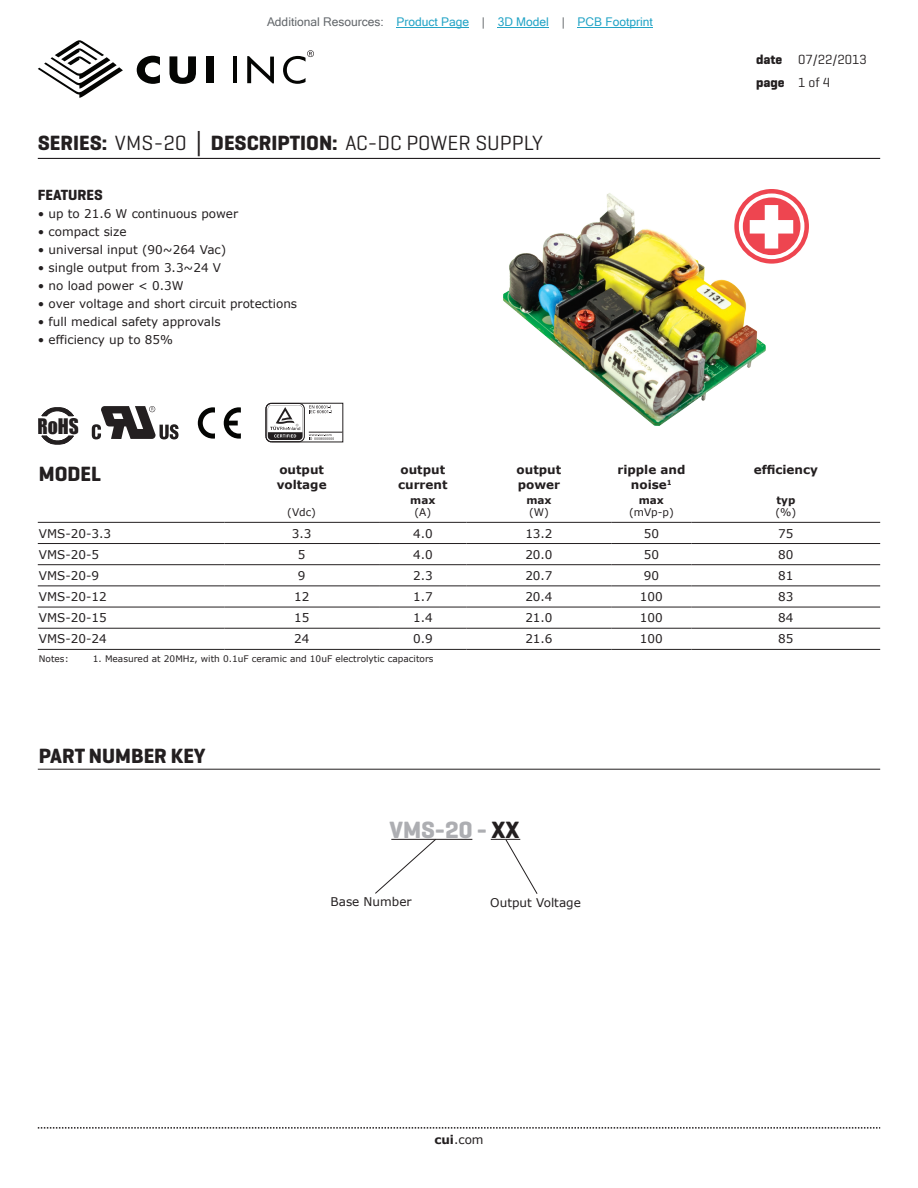
<style>
.page{position:relative;width:918px;height:1188px;background:#fff}
.page>*{position:absolute;margin:0;border:0;box-sizing:border-box;transform-origin:0 0}
.t1{font:700 24px "Geogrotesque";color:#adaeb2}
.t2{font:21px "Geogrotesque";color:#231f20}
.t3{font:700 21px "Geogrotesque";color:#231f20}
.t4{font:19.65px "Impact";color:#231f20}
.t5{font:700 15px "Geogrotesque";color:#231f20}
.t6{font:13.5px/22.5px "Geogrotesque";color:#231f20}
.t7{font:12px "Verdana";color:#231f20}
.t8{font:700 12px/14.4px "Verdana";color:#231f20}
.t9{font:12px "Microsoft Sans Serif";color:#23a4c6}
.t10{font:10.5px "Verdana";color:#231f20}
.t11{font:700 10.5px "Verdana";color:#231f20}
.t12{font:9px "Verdana";color:#231f20}
.s1{color:#63676b}
.s2{font-weight:700}
.s3{font-family:"Verdana";font-weight:700}
.s4{color:#231f20}
</style>
<div class="page">
<hr style="left:38px;top:158px;width:842px;height:1px;background:#231f20">
<svg style="left:38px;top:40px;width:85px;height:58px"></svg>
<hr style="left:233px;top:56px;width:3px;height:27px;background:#040503">
<svg style="left:247px;top:56px;width:27px;height:27px"></svg>
<svg style="left:137px;top:56px;width:23px;height:28px"></svg>
<svg style="left:169px;top:56px;width:27px;height:28px"></svg>
<div style="left:206px;top:56px;width:8px;height:27px;background:#040503"></div>
<svg style="left:283px;top:50px;width:31px;height:34px"></svg>
<svg style="left:38px;top:1127px;width:842px;height:2px"></svg>
<hr style="left:38px;top:522px;width:186px;height:1px;background:#231f20">
<hr style="left:224px;top:522px;width:155px;height:1px;background:#231f20">
<hr style="left:379px;top:522px;width:88px;height:1px;background:#231f20">
<hr style="left:611px;top:522px;width:81px;height:1px;background:#231f20">
<hr style="left:38px;top:543px;width:186px;height:1px;background:#231f20">
<hr style="left:224px;top:543px;width:155px;height:1px;background:#231f20">
<hr style="left:379px;top:543px;width:88px;height:1px;background:#231f20">
<hr style="left:611px;top:543px;width:81px;height:1px;background:#231f20">
<hr style="left:38px;top:586px;width:186px;height:1px;background:#231f20">
<hr style="left:38px;top:607px;width:186px;height:1px;background:#231f20">
<hr style="left:38px;top:628px;width:186px;height:1px;background:#231f20">
<hr style="left:38px;top:649px;width:186px;height:1px;background:#231f20">
<hr style="left:38px;top:564px;width:186px;height:1px;background:#231f20">
<hr style="left:224px;top:564px;width:155px;height:1px;background:#231f20">
<hr style="left:379px;top:564px;width:88px;height:1px;background:#231f20">
<hr style="left:467px;top:564px;width:144px;height:1px;background:#231f20">
<hr style="left:611px;top:564px;width:81px;height:1px;background:#231f20">
<hr style="left:692px;top:564px;width:188px;height:1px;background:#231f20">
<hr style="left:224px;top:586px;width:155px;height:1px;background:#231f20">
<hr style="left:379px;top:586px;width:88px;height:1px;background:#231f20">
<hr style="left:467px;top:586px;width:144px;height:1px;background:#231f20">
<hr style="left:611px;top:586px;width:81px;height:1px;background:#231f20">
<hr style="left:692px;top:586px;width:188px;height:1px;background:#231f20">
<hr style="left:224px;top:607px;width:155px;height:1px;background:#231f20">
<hr style="left:379px;top:607px;width:88px;height:1px;background:#231f20">
<hr style="left:467px;top:607px;width:144px;height:1px;background:#231f20">
<hr style="left:611px;top:607px;width:81px;height:1px;background:#231f20">
<hr style="left:692px;top:607px;width:188px;height:1px;background:#231f20">
<hr style="left:224px;top:628px;width:155px;height:1px;background:#231f20">
<hr style="left:379px;top:628px;width:88px;height:1px;background:#231f20">
<hr style="left:467px;top:628px;width:144px;height:1px;background:#231f20">
<hr style="left:611px;top:628px;width:81px;height:1px;background:#231f20">
<hr style="left:692px;top:628px;width:188px;height:1px;background:#231f20">
<hr style="left:224px;top:649px;width:155px;height:1px;background:#231f20">
<hr style="left:379px;top:649px;width:88px;height:1px;background:#231f20">
<hr style="left:467px;top:649px;width:144px;height:1px;background:#231f20">
<hr style="left:611px;top:649px;width:81px;height:1px;background:#231f20">
<hr style="left:692px;top:649px;width:188px;height:1px;background:#231f20">
<hr style="left:692px;top:543px;width:188px;height:1px;background:#231f20">
<hr style="left:467px;top:543px;width:144px;height:1px;background:#231f20">
<hr style="left:692px;top:522px;width:188px;height:1px;background:#231f20">
<hr style="left:467px;top:522px;width:144px;height:1px;background:#231f20">
<hr style="left:38px;top:769px;width:842px;height:1px;background:#231f20">
<hr style="left:391px;top:839px;width:81px;height:1px;background:#231f20">
<svg style="left:375px;top:838px;width:62px;height:56px"></svg>
<svg style="left:491px;top:839px;width:47px;height:55px"></svg>
<svg style="left:41px;top:407px;width:33px;height:38px"></svg>
<svg style="left:92px;top:406px;width:87px;height:33px"></svg>
<svg style="left:198px;top:407px;width:43px;height:32px"></svg>
<hr style="left:309px;top:432px;width:34px;height:1px;background:#231f20">
<svg style="left:265px;top:403px;width:69px;height:40px"></svg>
<svg style="left:773px;top:189px;width:36px;height:75px"></svg>
<img style="left:503px;top:189px;width:270px;height:237px">
<hr style="left:397px;top:27px;width:72px;height:1px;background:#23a4c6">
<hr style="left:498px;top:27px;width:51px;height:1px;background:#23a4c6">
<hr style="left:578px;top:27px;width:75px;height:1px;background:#23a4c6">
<p class="t9" style="left:267px;top:15px;width:387px"><span class="s1">Additional Resources:</span> Product Page <span class="s1">|</span> 3D Model <span class="s1">|</span> PCB Footprint</p>
<h2 class="t2" style="left:38px;top:130px;width:507px"><span class="s2">SERIES:</span> VMS-20 <span class="s3">│</span> <span class="s2">DESCRIPTION:</span> AC-DC POWER SUPPLY</h2>
<p class="t5" style="left:38px;top:186px;width:67px">FEATURES</p>
<p class="t7" style="left:38px;top:206px;width:202px">• up to 21.6 W continuous power</p>
<p class="t7" style="left:38px;top:224px;width:90px">• compact size</p>
<p class="t7" style="left:38px;top:242px;width:190px">• universal input (90~264 Vac)</p>
<p class="t7" style="left:38px;top:260px;width:185px">• single output from 3.3~24 V</p>
<p class="t7" style="left:38px;top:278px;width:147px">• no load power &lt; 0.3W</p>
<p class="t7" style="left:38px;top:296px;width:261px">• over voltage and short circuit protections</p>
<p class="t7" style="left:38px;top:314px;width:184px">• full medical safety approvals</p>
<p class="t7" style="left:38px;top:332px;width:137px">• efficiency up to 85%</p>
<h3 class="t4" style="left:37px;top:411px;width:43px">RoHS</h3>
<p class="t6" style="left:756px;top:48px;width:112px"><span class="s2">date</span> 07/22/2013 <span class="s2">page</span> 1 of 4</p>
<h2 class="t3" style="left:39px;top:461px;width:64px">MODEL</h2>
<p class="t8" style="left:277px;top:462px;width:51px">output voltage</p>
<p class="t8" style="left:398px;top:462px;width:51px">output current</p>
<p class="t8" style="left:517px;top:462px;width:46px">output power</p>
<p class="t8" style="left:617px;top:462px;width:69px;text-align:center">ripple and noise<sup>1</sup></p>
<p class="t8" style="left:754px;top:462px;width:66px">efficiency</p>
<p class="t10" style="left:287px;top:505px;width:30px">(Vdc)</p>
<p class="t11" style="left:776px;top:492px;width:20px">typ</p>
<p class="t10" style="left:775px;top:505px;width:22px">(%)</p>
<p class="t11" style="left:410px;top:492px;width:27px">max</p>
<p class="t10" style="left:415px;top:505px;width:18px">(A)</p>
<p class="t11" style="left:526px;top:492px;width:27px">max</p>
<p class="t10" style="left:529px;top:505px;width:21px">(W)</p>
<p class="t11" style="left:639px;top:492px;width:27px">max</p>
<p class="t10" style="left:629px;top:505px;width:46px">(mVp-p)</p>
<p class="t7" style="left:39px;top:525px;width:74px">VMS-20-3.3</p>
<p class="t7" style="left:292px;top:525px;width:21px">3.3</p>
<p class="t7" style="left:413px;top:525px;width:21px">4.0</p>
<p class="t7" style="left:525px;top:525px;width:29px">13.2</p>
<p class="t7" style="left:644px;top:525px;width:17px">50</p>
<p class="t7" style="left:778px;top:525px;width:17px">75</p>
<p class="t7" style="left:39px;top:546px;width:62px">VMS-20-5</p>
<p class="t7" style="left:298px;top:546px;width:9px">5</p>
<p class="t7" style="left:413px;top:546px;width:21px">4.0</p>
<p class="t7" style="left:525px;top:546px;width:29px">20.0</p>
<p class="t7" style="left:644px;top:546px;width:17px">50</p>
<p class="t7" style="left:778px;top:546px;width:17px">80</p>
<p class="t7" style="left:39px;top:567px;width:62px">VMS-20-9</p>
<p class="t7" style="left:298px;top:567px;width:9px">9</p>
<p class="t7" style="left:413px;top:567px;width:21px">2.3</p>
<p class="t7" style="left:525px;top:567px;width:29px">20.7</p>
<p class="t7" style="left:644px;top:567px;width:17px">90</p>
<p class="t7" style="left:778px;top:567px;width:17px">81</p>
<p class="t7" style="left:39px;top:588px;width:69px">VMS-20-12</p>
<p class="t7" style="left:294px;top:588px;width:17px">12</p>
<p class="t7" style="left:413px;top:588px;width:21px">1.7</p>
<p class="t7" style="left:525px;top:588px;width:29px">20.4</p>
<p class="t7" style="left:640px;top:588px;width:24px">100</p>
<p class="t7" style="left:778px;top:588px;width:17px">83</p>
<p class="t7" style="left:39px;top:610px;width:69px">VMS-20-15</p>
<p class="t7" style="left:294px;top:610px;width:17px">15</p>
<p class="t7" style="left:413px;top:610px;width:21px">1.4</p>
<p class="t7" style="left:525px;top:610px;width:29px">21.0</p>
<p class="t7" style="left:640px;top:610px;width:24px">100</p>
<p class="t7" style="left:778px;top:610px;width:17px">84</p>
<p class="t7" style="left:39px;top:631px;width:69px">VMS-20-24</p>
<p class="t7" style="left:294px;top:631px;width:17px">24</p>
<p class="t7" style="left:413px;top:631px;width:21px">0.9</p>
<p class="t7" style="left:525px;top:631px;width:29px">21.6</p>
<p class="t7" style="left:640px;top:631px;width:24px">100</p>
<p class="t7" style="left:778px;top:631px;width:17px">85</p>
<p class="t12" style="left:39px;top:653px;width:31px">Notes:</p>
<p class="t12" style="left:93px;top:653px;width:342px">1. Measured at 20MHz, with 0.1uF ceramic and 10uF electrolytic capacitors</p>
<h2 class="t3" style="left:39px;top:743px;width:168px">PART NUMBER KEY</h2>
<h1 class="t1" style="left:389px;top:815px;width:132px">VMS-20 - <span class="s4">XX</span></h1>
<p class="t7" style="left:331px;top:894px;width:83px">Base Number</p>
<p class="t7" style="left:490px;top:894px;width:92px">Output Voltage</p>
<p class="t7" style="left:434px;top:1131px;width:51px"><span class="s2">cui</span>.com</p>
</div>
